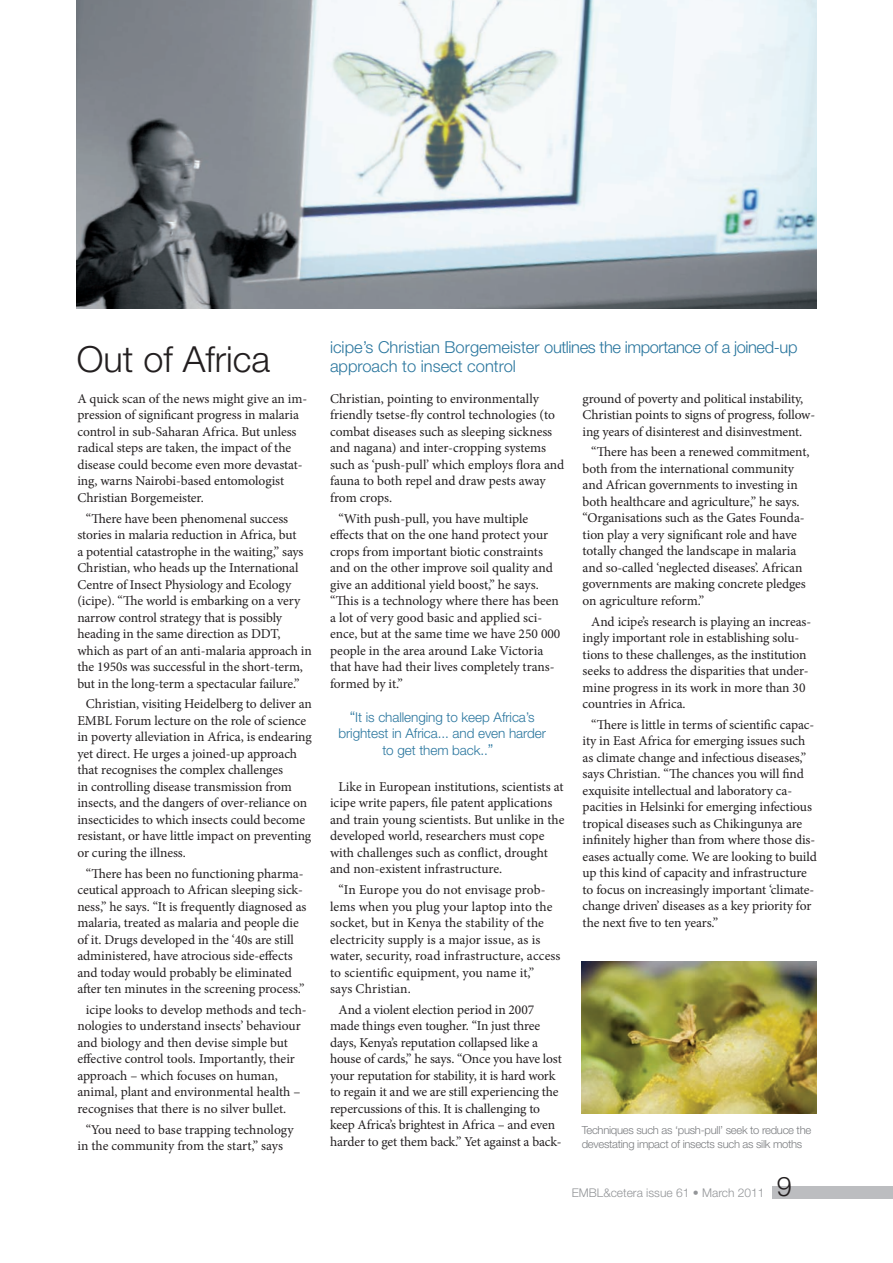
<style>
.page{position:relative;width:893px;height:1263px;background:#fff}
.page>*{position:absolute;margin:0;border:0;box-sizing:border-box;transform-origin:0 0}
.t1{font:300 36px "Helvetica Neue LT Pro";color:#231f20}
.t2{font:300 27px "Helvetica Neue LT Pro";color:#231f20}
.t3{font:300 16.5px "Helvetica Neue LT Pro";color:#2a769e}
.t4{font:13.5px/16.5px "Minion Pro";letter-spacing:-.005em;color:#231f20}
.t5{font:300 13.5px "Helvetica Neue LT Pro";letter-spacing:-.005em;color:#2a769e}
.t6{font:300 12px "Helvetica Neue LT Pro";color:#939598}
.t7{font:300 11.1px/14.1px "Helvetica Neue LT Pro";letter-spacing:-.025em;color:#7b7d80}
.s1{font-size:15px}
</style>
<div class="page">
<div style="left:772px;top:1186px;width:121px;height:13px;background:#bcbdc0"></div>
<img style="left:77px;top:0;width:739px;height:308px">
<img style="left:582px;top:961px;width:234px;height:153px">
<h1 class="t1" style="left:77px;top:337px;width:195px">Out of Africa</h1>
<p class="t4" style="left:77px;top:390px;width:231px">A quick scan of the news might give an im&shy;pression of significant progress in malaria control in sub-Saharan Africa. But unless radical steps are taken, the impact of the disease could become even more devastat&shy;ing, warns Nairobi-based entomologist Christian Borgemeister.</p>
<p class="t4" style="left:77px;top:510px;width:236px;text-indent:9px">“There have been phenomenal success stories in malaria reduction in Africa, but<br>a potential catastrophe in the waiting,” says Christian, who heads up the International Centre of Insect Physiology and Ecology (icipe). “The world is embarking on a very narrow control strategy that is possibly heading in the same direction as DDT, which as part of an anti-malaria approach in the 1950s was successful in the short-term, but in the long-term a spectacular failure.”</p>
<p class="t4" style="left:77px;top:696px;width:236px;text-indent:9px">Christian, visiting Heidelberg to deliver an EMBL Forum lecture on the role of science in poverty alleviation in Africa, is endearing yet direct. He urges a joined-up approach that recognises the complex challenges<br>in controlling disease transmission from insects, and the dangers of over-reliance on insecticides to which insects could become resistant, or have little impact on preventing or curing the illness.</p>
<p class="t4" style="left:77px;top:865px;width:231px;text-indent:9px">“There has been no functioning pharma&shy;ceutical approach to African sleeping sick&shy;ness,” he says. “It is frequently diagnosed as malaria, treated as malaria and people die of it. Drugs developed in the ‘40s are still administered, have atrocious side-effects and today would probably be eliminated after ten minutes in the screening process.”</p>
<p class="t4" style="left:77px;top:1001px;width:231px;text-indent:9px">icipe looks to develop methods and tech&shy;nologies to understand insects’ behaviour and biology and then devise simple but effective control tools. Importantly, their approach – which focuses on human, animal, plant and environmental health – recognises that there is no silver bullet.</p>
<p class="t4" style="left:77px;top:1121px;width:218px;text-indent:9px">“You need to base trapping technology in the community from the start,” says</p>
<p class="t3" style="left:330px;top:337px;width:469px">icipe’s Christian Borgemeister outlines the importance of a joined-up</p>
<p class="t3" style="left:330px;top:355px;width:187px">approach to insect control</p>
<p class="t4" style="left:330px;top:390px;width:236px">Christian, pointing to environmentally friendly tsetse-fly control technologies (to combat diseases such as sleeping sickness and nagana) and inter-cropping systems such as ‘push-pull’ which employs flora and fauna to both repel and draw pests away from crops.</p>
<p class="t4" style="left:330px;top:510px;width:232px;text-indent:9px">“With push-pull, you have multiple effects that on the one hand protect your crops from important biotic constraints and on the other improve soil quality and give an additional yield boost,” he says. “This is a technology where there has been a lot of very good basic and applied sci&shy;ence, but at the same time we have 250 000 people in the area around Lake Victoria that have had their lives completely trans&shy;formed by it.”</p>
<p class="t5" style="left:350px;top:709px;width:186px"><span class="s1">“</span>It is challenging to keep Africa’s</p>
<p class="t5" style="left:338px;top:725px;width:209px">brightest in Africa... and even harder</p>
<p class="t5" style="left:382px;top:742px;width:113px">to get them back..<span class="s1">”</span></p>
<p class="t4" style="left:330px;top:778px;width:236px;text-indent:9px">Like in European institutions, scientists at icipe write papers, file patent applications and train young scientists. But unlike in the developed world, researchers must cope with challenges such as conflict, drought and non-existent infrastructure.</p>
<p class="t4" style="left:330px;top:881px;width:232px;text-indent:9px">“In Europe you do not envisage prob&shy;lems when you plug your laptop into the socket, but in Kenya the stability of the electricity supply is a major issue, as is water, security, road infrastructure, access to scientific equipment, you name it,”<br>says Christian.</p>
<p class="t4" style="left:330px;top:1001px;width:233px;text-indent:9px">And a violent election period in 2007 made things even tougher. “In just three days, Kenya’s reputation collapsed like a house of cards,” he says. “Once you have lost your reputation for stability, it is hard work to regain it and we are still experiencing the repercussions of this. It is challenging to keep Africa’s brightest in Africa – and even harder to get them back.” Yet against a back-</p>
<p class="t4" style="left:583px;top:390px;width:234px">ground of poverty and political instability,<br>Christian points to signs of progress, follow&shy;ing years of disinterest and disinvestment.</p>
<p class="t4" style="left:583px;top:444px;width:228px;text-indent:9px">“There has been a renewed commitment, both from the international community and African governments to investing in both healthcare and agriculture,” he says. “Organisations such as the Gates Founda&shy;tion play a very significant role and have totally changed the landscape in malaria and so-called ‘neglected diseases’. African governments are making concrete pledges on agriculture reform.”</p>
<p class="t4" style="left:583px;top:613px;width:230px;text-indent:9px">And icipe’s research is playing an increas&shy;ingly important role in establishing solu&shy;tions to these challenges, as the institution seeks to address the disparities that under&shy;mine progress in its work in more than 30 countries in Africa.</p>
<p class="t4" style="left:583px;top:716px;width:236px;text-indent:9px">“There is little in terms of scientific capac&shy;ity in East Africa for emerging issues such as climate change and infectious diseases,” says Christian. “The chances you will find exquisite intellectual and laboratory ca&shy;pacities in Helsinki for emerging infectious tropical diseases such as Chikingunya are infinitely higher than from where those dis&shy;eases actually come. We are looking to build up this kind of capacity and infrastructure to focus on increasingly important ‘climate&shy;change driven’ diseases as a key priority for the next five to ten years.”</p>
<p class="t7" style="left:582px;top:1122px;width:231px">Techniques such as ‘push-pull’ seek to reduce the devestating impact of insects such as silk moths</p>
<p class="t6" style="left:572px;top:1185px;width:194px">EMBL&amp;cetera issue 61 • March 2011</p>
<h2 class="t2" style="left:777px;top:1169px;width:17px">9</h2>
</div>
